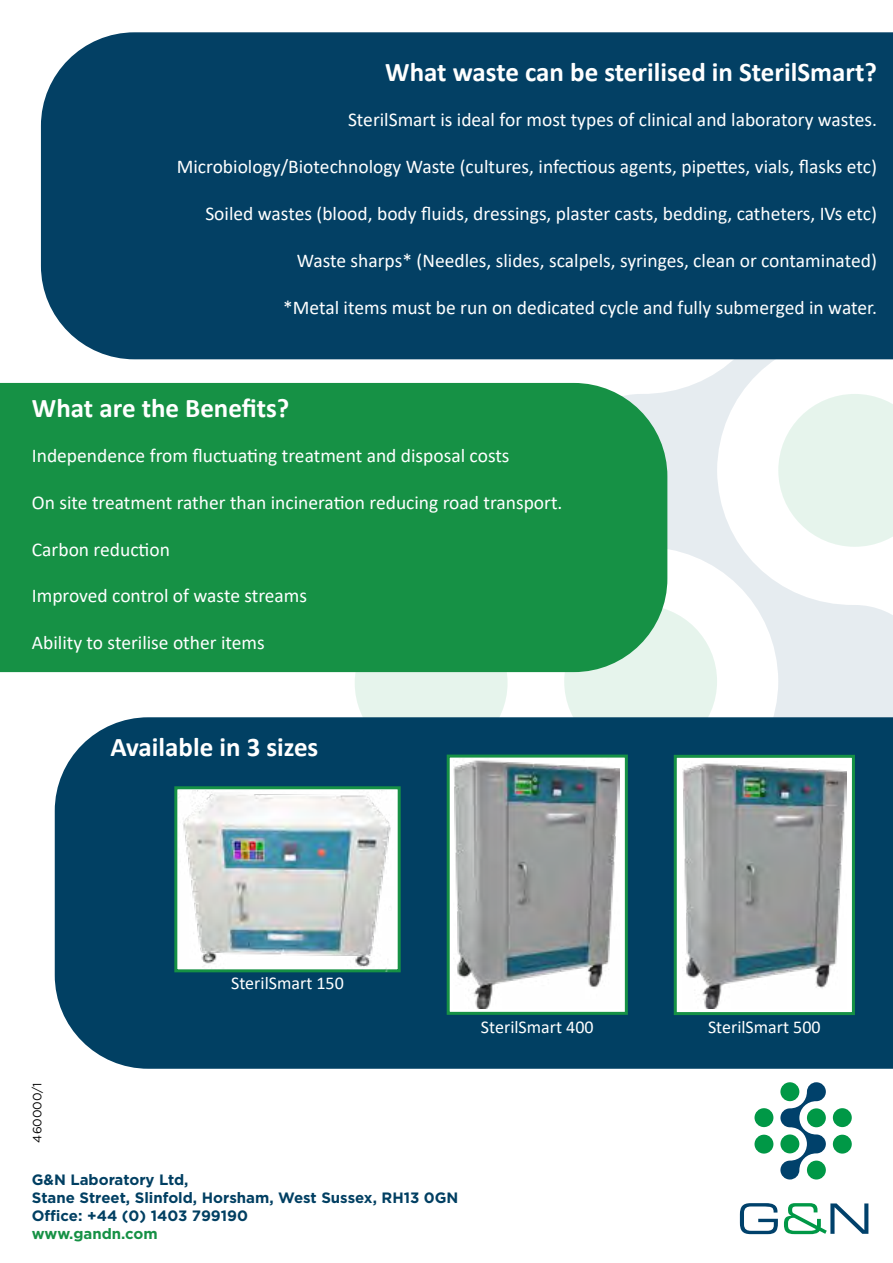
<style>
.page{position:relative;width:893px;height:1263px;background:#fff}
.page>*{position:absolute;margin:0;border:0;box-sizing:border-box;transform-origin:0 0}
.t1{font:700 27px "Calibri";color:#fff}
.t2{font:19.5px "Calibri";color:#fff}
.t3{font:18px "Calibri";color:#fff}
.t4{font:700 15px/18px "Gotham";color:#013f62}
.t5{font:700 15px "Gotham";color:#169145}
.t6{font:12px "Gotham";color:#000}
</style>
<div class="page">
<svg style="left:754px;top:1082px;width:98px;height:97px"></svg>
<svg style="left:740px;top:1203px;width:38px;height:31px"></svg>
<svg style="left:784px;top:1203px;width:84px;height:31px"></svg>
<svg style="left:355px;top:359px;width:538px;height:358px;fill:#e6f4f0"></svg>
<div style="left:55px;top:717px;width:838px;height:352px;background:#014063"></div>
<div style="left:0;top:383px;width:667px;height:289px;background:#169145"></div>
<div style="left:174px;top:786px;width:227px;height:186px;background:#fff;border:3px solid #169145"></div>
<img style="left:178px;top:790px;width:218px;height:181px">
<div style="left:447px;top:754px;width:181px;height:261px;background:#fff;border:3px solid #169145"></div>
<img style="left:454px;top:760px;width:166px;height:248px">
<div style="left:674px;top:755px;width:181px;height:260px;background:#fff;border:3px solid #169145"></div>
<img style="left:683px;top:763px;width:163px;height:245px">
<div style="left:41px;top:32px;width:852px;height:327px;background:#034064"></div>
<h1 class="t1" style="left:385px;top:53px;width:493px">What waste can be sterilised in SterilSmart?</h1>
<p class="t2" style="left:348px;top:106px;width:530px">SterilSmart is ideal for most types of clinical and laboratory wastes.</p>
<p class="t2" style="left:177px;top:153px;width:702px">Microbiology/Biotechnology Waste (cultures, infectious agents, pipettes, vials, flasks etc)</p>
<p class="t2" style="left:205px;top:200px;width:673px">Soiled wastes (blood, body fluids, dressings, plaster casts, bedding, catheters, IVs etc)</p>
<p class="t2" style="left:297px;top:247px;width:582px">Waste sharps* (Needles, slides, scalpels, syringes, clean or contaminated)</p>
<p class="t2" style="left:283px;top:294px;width:595px">*Metal items must be run on dedicated cycle and fully submerged in water.</p>
<h1 class="t1" style="left:32px;top:389px;width:259px">What are the Benefits?</h1>
<p class="t2" style="left:32px;top:442px;width:479px">Independence from fluctuating treatment and disposal costs</p>
<p class="t2" style="left:32px;top:489px;width:532px">On site treatment rather than incineration reducing road transport.</p>
<p class="t2" style="left:32px;top:536px;width:140px">Carbon reduction</p>
<p class="t2" style="left:32px;top:582px;width:277px">Improved control of waste streams</p>
<p class="t2" style="left:32px;top:629px;width:234px">Ability to sterilise other items</p>
<h1 class="t1" style="left:111px;top:728px;width:209px">Available in 3 sizes</h1>
<p class="t6" style="left:30px;top:1142px;width:62px;rotate:-90deg">460000/1</p>
<p class="t3" style="left:231px;top:971px;width:114px">SterilSmart 150</p>
<p class="t4" style="left:32px;top:1170px;width:428px">G&amp;N Laboratory Ltd,<br>Stane Street, Slinfold, Horsham, West Sussex, RH13 0GN<br>Office: +44 (0) 1403 799190</p>
<p class="t5" style="left:32px;top:1223px;width:127px">www.gandn.com</p>
<p class="t3" style="left:481px;top:1014px;width:114px">SterilSmart 400</p>
<p class="t3" style="left:708px;top:1014px;width:114px">SterilSmart 500</p>
</div>
